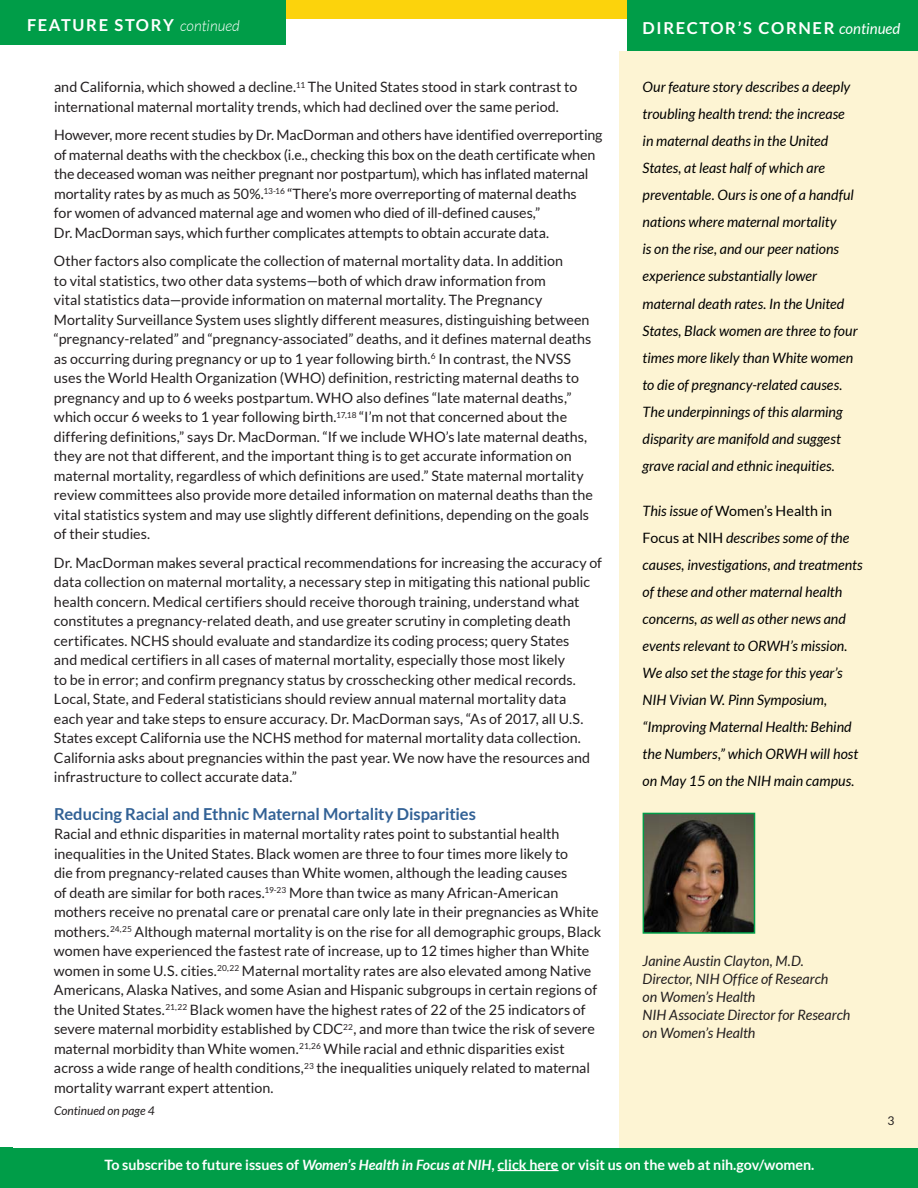
<style>
.page{position:relative;width:918px;height:1188px;background:#fff}
.page>*{position:absolute;margin:0;border:0;box-sizing:border-box;transform-origin:0 0}
.t1{font:700 16.5px "Lato";letter-spacing:-.005em;color:#326195}
.t2{font:700 16.5px "Lato";letter-spacing:.1em;color:#fff}
.t3{font:14.25px/19.5px "Lato";color:#231f20}
.t4{font:italic 14.25px/27px "Lato";color:#000}
.t5{font:italic 14.25px/18px "Lato";color:#231f20}
.t6{font:700 14.25px "Lato";color:#fff}
.t7{font:italic 12px "Lato";color:#231f20}
.t8{font:12px "Lato";color:#231f20}
.s1{font-weight:300;font-style:italic;font-size:15px}
.s2{font-weight:400;font-style:italic;font-size:15px}
.s3{font-style:normal}
.s4{font-style:italic}
</style>
<div class="page">
<div style="left:0;top:0;width:918px;height:19px;background:#fcd30c"></div>
<div style="left:0;top:1148px;width:918px;height:40px;background:#009d48"></div>
<hr style="left:498px;top:1170px;width:61px;height:1px;background:#fff">
<div style="left:0;top:0;width:285px;height:45px;background:#009d48"></div>
<div style="left:619px;top:51px;width:299px;height:1097px;background:#fdf4d3"></div>
<div style="left:627px;top:0;width:291px;height:51px;background:#009d48"></div>
<img style="left:646px;top:816px;width:106px;height:115px">
<div style="left:643px;top:813px;width:112px;height:121px;border:2px solid #009d48"></div>
<p class="t2" style="left:27px;top:15px;width:214px">FEATURE STORY <span class="s1">continued</span></p>
<p class="t3" style="left:54px;top:77px;width:525px">and California, which showed a decline.<sup>11</sup> The United States stood in stark contrast to international maternal mortality trends, which had declined over the same period.</p>
<p class="t3" style="left:54px;top:125px;width:550px">However, more recent studies by Dr. MacDorman and others have identified overreporting of maternal deaths with the checkbox (i.e., checking this box on the death certificate when the deceased woman was neither pregnant nor postpartum), which has inflated maternal mortality rates by as much as 50%.<sup>13-16</sup> “There’s more overreporting of maternal deaths<br>for women of advanced maternal age and women who died of ill-defined causes,”<br>Dr. MacDorman says, which further complicates attempts to obtain accurate data.</p>
<p class="t3" style="left:54px;top:251px;width:540px">Other factors also complicate the collection of maternal mortality data. In addition<br>to vital statistics, two other data systems—both of which draw information from<br>vital statistics data—provide information on maternal mortality. The Pregnancy Mortality Surveillance System uses slightly different measures, distinguishing between “pregnancy-related” and “pregnancy-associated” deaths, and it defines maternal deaths as occurring during pregnancy or up to 1 year following birth.<sup>6</sup> In contrast, the NVSS uses the World Health Organization (WHO) definition, restricting maternal deaths to pregnancy and up to 6 weeks postpartum. WHO also defines “late maternal deaths,” which occur 6 weeks to 1 year following birth.<sup>17,18</sup> “I’m not that concerned about the differing definitions,” says Dr. MacDorman. “If we include WHO’s late maternal deaths, they are not that different, and the important thing is to get accurate information on maternal mortality, regardless of which definitions are used.” State maternal mortality review committees also provide more detailed information on maternal deaths than the vital statistics system and may use slightly different definitions, depending on the goals of their studies.</p>
<p class="t3" style="left:54px;top:553px;width:550px">Dr. MacDorman makes several practical recommendations for increasing the accuracy of data collection on maternal mortality, a necessary step in mitigating this national public health concern. Medical certifiers should receive thorough training, understand what constitutes a pregnancy-related death, and use greater scrutiny in completing death certificates. NCHS should evaluate and standardize its coding process; query States<br>and medical certifiers in all cases of maternal mortality, especially those most likely<br>to be in error; and confirm pregnancy status by crosschecking other medical records.<br>Local, State, and Federal statisticians should review annual maternal mortality data<br>each year and take steps to ensure accuracy. Dr. MacDorman says, “As of 2017, all U.S.<br>States except California use the NCHS method for maternal mortality data collection.<br>California asks about pregnancies within the past year. We now have the resources and infrastructure to collect accurate data.”</p>
<h4 class="t1" style="left:54px;top:805px;width:423px">Reducing Racial and Ethnic Maternal Mortality Disparities</h4>
<p class="t3" style="left:54px;top:824px;width:549px">Racial and ethnic disparities in maternal mortality rates point to substantial health inequalities in the United States. Black women are three to four times more likely to<br>die from pregnancy-related causes than White women, although the leading causes<br>of death are similar for both races.<sup>19-23</sup> More than twice as many African-American mothers receive no prenatal care or prenatal care only late in their pregnancies as White mothers.<sup>24,25</sup> Although maternal mortality is on the rise for all demographic groups, Black women have experienced the fastest rate of increase, up to 12 times higher than White women in some U.S. cities.<sup>20,22</sup> Maternal mortality rates are also elevated among Native Americans, Alaska Natives, and some Asian and Hispanic subgroups in certain regions of the United States.<sup>21,22</sup> Black women have the highest rates of 22 of the 25 indicators of severe maternal morbidity established by CDC<sup>22</sup>, and more than twice the risk of severe maternal morbidity than White women.<sup>21,26</sup> While racial and ethnic disparities exist across a wide range of health conditions,<sup>23</sup> the inequalities uniquely related to maternal mortality warrant expert attention.</p>
<p class="t7" style="left:54px;top:1104px;width:102px">Continued on page 4</p>
<p class="t2" style="left:643px;top:18px;width:259px">DIRECTOR’S CORNER <span class="s2">continued</span></p>
<p class="t4" style="left:643px;top:74px;width:217px">Our feature story describes a deeply troubling health trend: the increase in maternal deaths in the United States, at least half of which are preventable. Ours is one of a handful nations where maternal mortality<br>is on the rise, and our peer nations experience substantially lower maternal death rates. In the United States, Black women are three to four times more likely than White women to die of pregnancy-related causes.<br>The underpinnings of this alarming disparity are manifold and suggest grave racial and ethnic inequities.</p>
<p class="t4" style="left:643px;top:497px;width:222px">This issue of <span class="s3">Women’s Health in Focus at NIH</span> describes some of the causes, investigations, and treatments of these and other maternal health concerns, as well as other news and events relevant to ORWH’s mission.<br>We also set the stage for this year’s NIH Vivian W. Pinn Symposium, “Improving Maternal Health: Behind the Numbers,” which ORWH will host on May 15 on the NIH main campus.</p>
<p class="t5" style="left:643px;top:952px;width:209px">Janine Austin Clayton, M.D.<br>Director, NIH Office of Research<br>on Women’s Health<br>NIH Associate Director for Research on Women’s Health</p>
<p class="t8" style="left:888px;top:1114px;width:8px">3</p>
<p class="t6" style="left:104px;top:1156px;width:712px">To subscribe to future issues of <span class="s4">Women’s Health in Focus at NIH</span>, click here or visit us on the web at nih.gov/women.</p>
</div>
